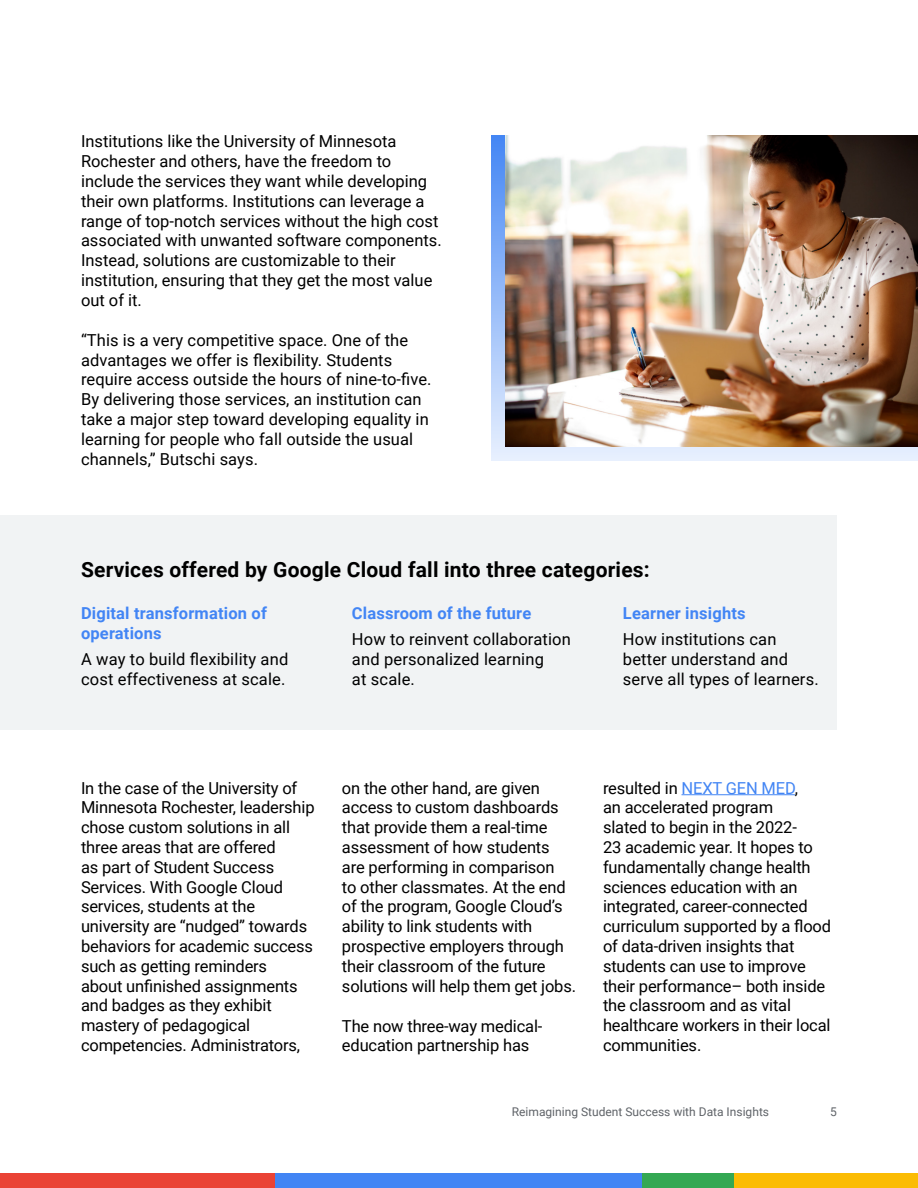
<style>
.page{position:relative;width:918px;height:1188px;background:#fff}
.page>*{position:absolute;margin:0;border:0;box-sizing:border-box;transform-origin:0 0}
.t1{font:700 21px "Roboto";letter-spacing:.01em;color:#000}
.t2{font:16.5px/19.8px "Roboto";letter-spacing:-.01em;color:#000}
.t3{font:16.5px/19.8px "Roboto";letter-spacing:.01em;color:#000}
.t4{font:700 16.5px/19.8px "Roboto";letter-spacing:.01em;color:#4285f4}
.t5{font:12px "Roboto";color:#5f6368}
.s1{color:#4285f4}
</style>
<div class="page">
<div style="left:0;top:1174px;width:275px;height:14px;background:#ea4335"></div>
<div style="left:275px;top:1174px;width:368px;height:14px;background:#4285f4"></div>
<div style="left:643px;top:1174px;width:91px;height:14px;background:#34a853"></div>
<div style="left:734px;top:1174px;width:184px;height:14px;background:#fbbc04"></div>
<svg style="left:491px;top:135px;width:427px;height:325px;background:#bed3f7"></svg>
<img style="left:506px;top:135px;width:412px;height:312px">
<div style="left:0;top:516px;width:837px;height:214px;background:#f1f3f4"></div>
<hr style="left:682px;top:794px;width:113px;height:1px;background:#4285f4">
<p class="t2" style="left:81px;top:131px;width:362px">Institutions like the University of Minnesota Rochester and others, have the freedom to include the services they want while developing their own platforms. Institutions can leverage a range of top-notch services without the high cost associated with unwanted software components.<br>Instead, solutions are customizable to their institution, ensuring that they get the most value out of it.</p>
<p class="t2" style="left:81px;top:329px;width:352px">“This is a very competitive space. One of the advantages we offer is flexibility. Students require access outside the hours of nine-to-five.<br>By delivering those services, an institution can take a major step toward developing equality in learning for people who fall outside the usual channels,” Butschi says.</p>
<p class="t1" style="left:81px;top:554px;width:570px">Services offered by Google Cloud fall into three categories:</p>
<p class="t4" style="left:81px;top:603px;width:187px">Digital transformation of operations</p>
<p class="t3" style="left:81px;top:649px;width:209px">A way to build flexibility and cost effectiveness at scale.</p>
<p class="t4" style="left:352px;top:603px;width:181px">Classroom of the future</p>
<p class="t3" style="left:352px;top:629px;width:220px">How to reinvent collaboration and personalized learning<br>at scale.</p>
<p class="t4" style="left:623px;top:603px;width:124px">Learner insights</p>
<p class="t3" style="left:623px;top:629px;width:197px">How institutions can better understand and serve all types of learners.</p>
<p class="t2" style="left:81px;top:777px;width:235px">In the case of the University of<br>Minnesota Rochester, leadership chose custom solutions in all three areas that are offered<br>as part of Student Success<br>Services. With Google Cloud services, students at the university are “nudged” towards behaviors for academic success such as getting reminders<br>about unfinished assignments and badges as they exhibit mastery of pedagogical competencies. Administrators,</p>
<p class="t2" style="left:342px;top:777px;width:236px">on the other hand, are given access to custom dashboards that provide them a real-time assessment of how students are performing in comparison<br>to other classmates. At the end of the program, Google Cloud’s ability to link students with prospective employers through their classroom of the future solutions will help them get jobs.</p>
<p class="t2" style="left:342px;top:1015px;width:202px">The now three-way medical&shy;education partnership has</p>
<p class="t2" style="left:603px;top:777px;width:230px">resulted in <span class="s1">NEXT GEN MED</span>,<br>an accelerated program<br>slated to begin in the 2022-<br>23 academic year. It hopes to fundamentally change health sciences education with an integrated, career-connected curriculum supported by a flood of data-driven insights that students can use to improve their performance– both inside the classroom and as vital healthcare workers in their local communities.</p>
<p class="t5" style="left:512px;top:1103px;width:259px">Reimagining Student Success with Data Insights</p>
<p class="t5" style="left:830px;top:1103px;width:8px">5</p>
</div>
